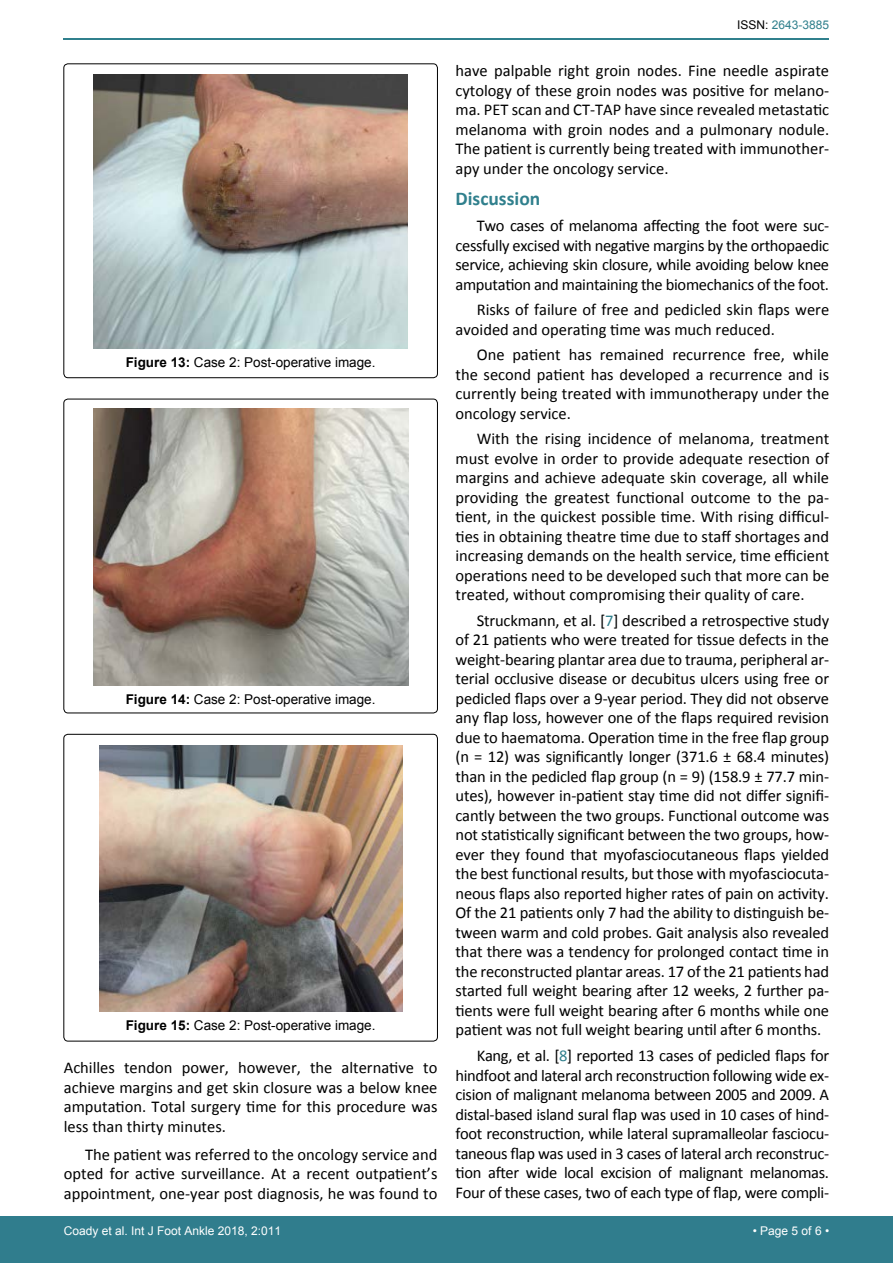
<style>
.page{position:relative;width:893px;height:1263px;background:#fff}
.page>*{position:absolute;margin:0;border:0;box-sizing:border-box;transform-origin:0 0}
.t1{font:700 19.5px "Calibri";color:#30808d}
.t2{font:16.5px/19.5px "Calibri";color:#000;text-align:justify}
.t3{font:13.5px "Arial";color:#000}
.t4{font:12px "Arial";color:#fff}
.t5{font:12px "Arial";color:#30808d}
.s1{font-weight:700}
.s2{color:#000}
.s3{color:#30808d}
</style>
<div class="page">
<hr style="left:64px;top:38px;width:765px;height:2px;background:#30808d">
<div style="left:0;top:1217px;width:893px;height:46px;background:#307d8d"></div>
<div style="left:64px;top:64px;width:373px;height:314px;border:1px solid #000;border-radius:4px"></div>
<img style="left:94px;top:74px;width:313px;height:275px">
<div style="left:64px;top:399px;width:373px;height:314px;border:1px solid #000;border-radius:4px"></div>
<img style="left:93px;top:408px;width:315px;height:277px">
<div style="left:64px;top:734px;width:373px;height:307px;border:1px solid #000;border-radius:4px"></div>
<img style="left:99px;top:746px;width:303px;height:265px">
<p class="t3" style="left:126px;top:354px;width:251px"><span class="s1">Figure 13:</span> Case 2: Post-operative image.</p>
<p class="t3" style="left:126px;top:690px;width:251px"><span class="s1">Figure 14:</span> Case 2: Post-operative image.</p>
<p class="t3" style="left:126px;top:1016px;width:251px"><span class="s1">Figure 15:</span> Case 2: Post-operative image.</p>
<p class="t2" style="left:64px;top:1058px;width:375px">Achilles tendon power, however, the alternative to achieve margins and get skin closure was a below knee amputation. Total surgery time for this procedure was less than thirty minutes.</p>
<p class="t2" style="left:64px;top:1145px;width:375px;text-indent:21px">The patient was referred to the oncology service and opted for active surveillance. At a recent outpatient’s appointment, one-year post diagnosis, he was found to</p>
<p class="t5" style="left:737px;top:17px;width:94px"><span class="s2">ISSN:</span> 2643-3885</p>
<p class="t2" style="left:455px;top:61px;width:375px">have palpable right groin nodes. Fine needle aspirate cytology of these groin nodes was positive for melano&shy;ma. PET scan and CT-TAP have since revealed metastatic melanoma with groin nodes and a pulmonary nodule.<br>The patient is currently being treated with immunother&shy;apy under the oncology service.</p>
<p class="t1" style="left:455px;top:186px;width:86px">Discussion</p>
<p class="t2" style="left:455px;top:216px;width:375px;text-indent:21px">Two cases of melanoma affecting the foot were suc&shy;cessfully excised with negative margins by the orthopaedic service, achieving skin closure, while avoiding below knee amputation and maintaining the biomechanics of the foot.</p>
<p class="t2" style="left:455px;top:300px;width:375px;text-indent:21px">Risks of failure of free and pedicled skin flaps were avoided and operating time was much reduced.</p>
<p class="t2" style="left:455px;top:345px;width:375px;text-indent:21px">One patient has remained recurrence free, while the second patient has developed a recurrence and is currently being treated with immunotherapy under the oncology service.</p>
<p class="t2" style="left:455px;top:429px;width:375px;text-indent:21px">With the rising incidence of melanoma, treatment must evolve in order to provide adequate resection of margins and achieve adequate skin coverage, all while providing the greatest functional outcome to the pa&shy;tient, in the quickest possible time. With rising difficul&shy;ties in obtaining theatre time due to staff shortages and increasing demands on the health service, time efficient operations need to be developed such that more can be treated, without compromising their quality of care.</p>
<p class="t2" style="left:455px;top:611px;width:375px;text-indent:21px">Struckmann, et al. [<span class="s3">7</span>] described a retrospective study of 21 patients who were treated for tissue defects in the weight-bearing plantar area due to trauma, peripheral ar&shy;terial occlusive disease or decubitus ulcers using free or pedicled flaps over a 9-year period. They did not observe any flap loss, however one of the flaps required revision due to haematoma. Operation time in the free flap group (n = 12) was significantly longer (371.6 ± 68.4 minutes) than in the pedicled flap group (n = 9) (158.9 ± 77.7 min&shy;utes), however in-patient stay time did not differ signifi&shy;cantly between the two groups. Functional outcome was not statistically significant between the two groups, how&shy;ever they found that myofasciocutaneous flaps yielded the best functional results, but those with myofasciocuta&shy;neous flaps also reported higher rates of pain on activity.<br>Of the 21 patients only 7 had the ability to distinguish be&shy;tween warm and cold probes. Gait analysis also revealed that there was a tendency for prolonged contact time in the reconstructed plantar areas. 17 of the 21 patients had started full weight bearing after 12 weeks, 2 further pa&shy;tients were full weight bearing after 6 months while one patient was not full weight bearing until after 6 months.</p>
<p class="t2" style="left:455px;top:1046px;width:375px;text-indent:21px">Kang, et al. [<span class="s3">8</span>] reported 13 cases of pedicled flaps for hindfoot and lateral arch reconstruction following wide ex&shy;cision of malignant melanoma between 2005 and 2009. A distal-based island sural flap was used in 10 cases of hind&shy;foot reconstruction, while lateral supramalleolar fasciocu&shy;taneous flap was used in 3 cases of lateral arch reconstruc&shy;tion after wide local excision of malignant melanomas.<br>Four of these cases, two of each type of flap, were compli-</p>
<p class="t4" style="left:64px;top:1223px;width:219px">Coady et al. Int J Foot Ankle 2018, 2:011</p>
<p class="t4" style="left:753px;top:1223px;width:78px">• Page 5 of 6 •</p>
</div>
